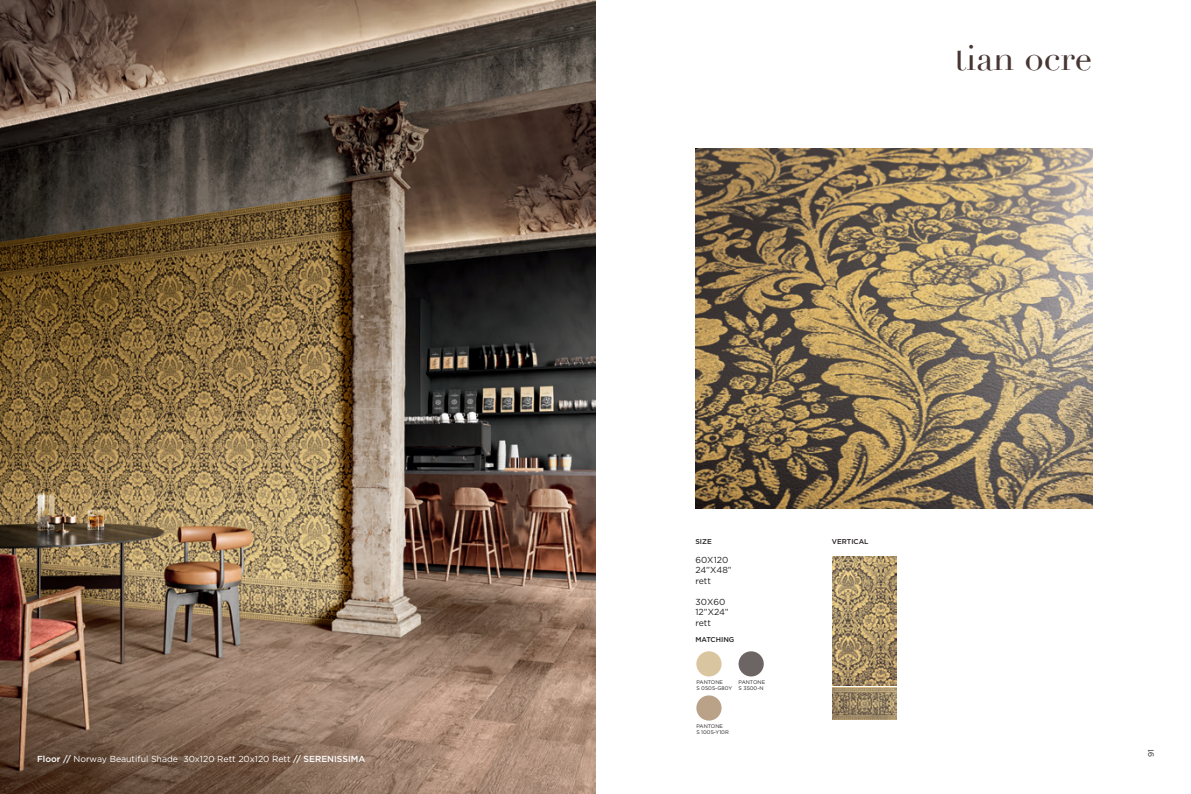
<style>
.page{position:relative;width:1191px;height:794px;background:#fff}
.page>*{position:absolute;margin:0;border:0;box-sizing:border-box;transform-origin:0 0}
.t1{font:35px "Didot";color:#473634}
.t2{font:8.75px "Gotham HTF";color:#fff}
.t3{font:8.75px/10.5px "Gotham HTF";color:#231f20}
.t4{font:7.88px "Gotham HTF";color:#231f20}
.t5{font:500 7px "Gotham HTF";color:#231f20}
.t6{font:5.25px/6.3px "Gotham HTF";color:#231f20}
.s1{font-weight:500}
</style>
<div class="page">
<img style="left:0;top:0;width:595px;height:794px">
<img style="left:695px;top:149px;width:397px;height:359px">
<img style="left:832px;top:556px;width:65px;height:129px">
<img style="left:832px;top:687px;width:65px;height:32px">
<div style="left:696px;top:651px;width:25px;height:25px;background:#dac5a1;border-radius:50%"></div>
<div style="left:738px;top:651px;width:25px;height:25px;background:#6d6564;border-radius:50%"></div>
<div style="left:696px;top:695px;width:25px;height:25px;background:#b9a287;border-radius:50%"></div>
<p class="t2" style="left:37px;top:754px;width:330px"><span class="s1">Floor //</span> Norway Beautiful Shade 30x120 Rett 20x120 Rett <span class="s1">// SERENISSIMA</span></p>
<h1 class="t1" style="left:954px;top:37px;width:140px">tian ocre</h1>
<p class="t5" style="left:695px;top:537px;width:18px">SIZE</p>
<p class="t3" style="left:695px;top:554px;width:38px">60X120<br>24”X48” rett</p>
<p class="t3" style="left:695px;top:596px;width:35px">30X60<br>12”X24” rett</p>
<p class="t5" style="left:695px;top:635px;width:40px">MATCHING</p>
<p class="t6" style="left:696px;top:679px;width:37px">PANTONE<br>S 0505-G80Y</p>
<p class="t6" style="left:738px;top:679px;width:28px">PANTONE<br>S 3500-N</p>
<p class="t6" style="left:696px;top:723px;width:34px">PANTONE<br>S 1005-Y10R</p>
<p class="t5" style="left:832px;top:537px;width:38px">VERTICAL</p>
<p class="t4" style="left:1146px;top:756px;width:9px;rotate:-90deg">91</p>
</div>
